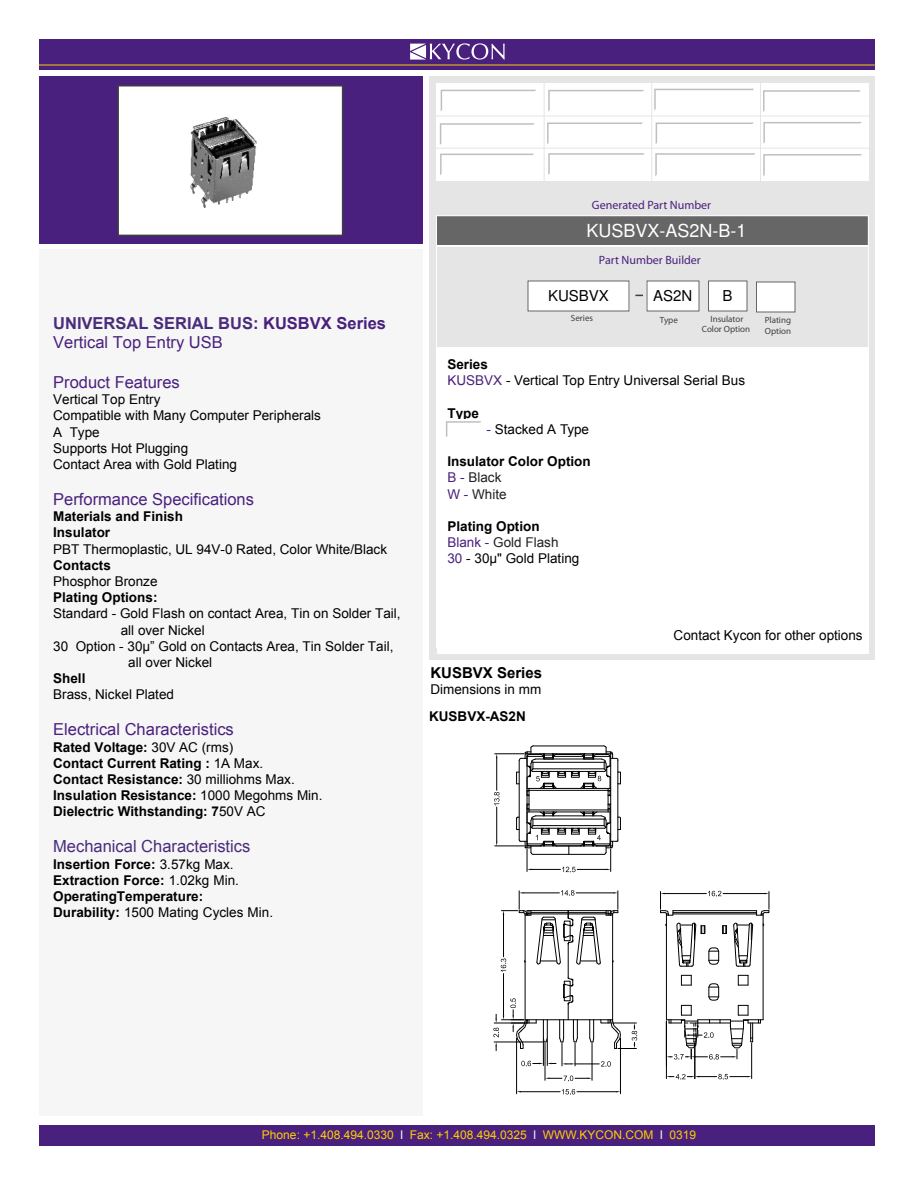
<style>
.page{position:relative;width:918px;height:1188px;background:#fff}
.page>*{position:absolute;margin:0;border:0;box-sizing:border-box;transform-origin:0 0}
.t1{font:18px "Arial";color:#fff}
.t2{font:16.65px "Arial";color:#4a2c7c}
.t3{font:16.5px/19.8px "Arial";color:#4a207e}
.t4{font:700 15px "Arial";color:#000}
.t5{font:15px "Arial";color:#000}
.t6{font:13.65px "Arial";color:#000}
.t7{font:13.5px/16.2px "Arial";color:#000}
.t8{font:700 13.5px/16.2px "Arial";color:#000}
.t9{font:12px "Arial";color:#ffce00}
.t10{font:12px "Myriad";color:#4a207e}
.t11{font:9px/10.8px "Myriad";color:#3f3f3f;text-align:center}
.s1{font-weight:700;color:#4a2c7c}
.s2{font-weight:700}
.s3{font-weight:400}
.s4{color:#4a207e}
.s5{font-weight:400;color:#4a207e}
.s6{font-weight:400;color:#231f20}
.s7{color:#231f20}
.s8{color:#fff}
</style>
<div class="page">
<div style="left:39px;top:1125px;width:836px;height:21px;background:#4a207e"></div>
<div style="left:39px;top:39px;width:836px;height:30px;background:#4a207e"></div>
<hr style="left:39px;top:65px;width:836px;height:1px;background:#ffce00">
<svg style="left:410px;top:43px;width:95px;height:17px"></svg>
<div style="left:39px;top:249px;width:384px;height:867px;background:#f6f6f6"></div>
<div style="left:39px;top:76px;width:384px;height:168px;background:#4a207e"></div>
<div style="left:118px;top:86px;width:225px;height:149px;background:#fff"></div>
<div style="left:117px;top:85px;width:226px;height:151px;border:2px solid #3f3f3f"></div>
<div style="left:430px;top:76px;width:445px;height:584px;background:#e5e5e5"></div>
<div style="left:437px;top:348px;width:432px;height:306px;background:#fff"></div>
<div style="left:436px;top:216px;width:432px;height:30px;background:#666"></div>
<div style="left:436px;top:215px;width:433px;height:31px;border:1px solid #fff"></div>
<div style="left:647px;top:281px;width:52px;height:30px;background:#fff"></div>
<div style="left:528px;top:281px;width:101px;height:30px;background:#fff"></div>
<div style="left:708px;top:281px;width:39px;height:30px;background:#fff"></div>
<div style="left:756px;top:282px;width:39px;height:30px;background:#fff"></div>
<div style="left:436px;top:83px;width:432px;height:97px;background:#fff"></div>
<hr style="left:434px;top:116px;width:436px;height:1px;background:#e5e5e5">
<hr style="left:435px;top:148px;width:435px;height:1px;background:#e5e5e5">
<hr style="left:544px;top:80px;width:1px;height:111px;background:#e5e5e5">
<hr style="left:651px;top:80px;width:1px;height:106px;background:#e5e5e5">
<hr style="left:760px;top:80px;width:1px;height:106px;background:#e5e5e5">
<svg style="left:676px;top:922px;width:51px;height:45px"></svg>
<svg style="left:733px;top:922px;width:21px;height:45px"></svg>
<hr style="left:673px;top:914px;width:84px;height:1px;background:#000">
<hr style="left:673px;top:912px;width:84px;height:1px;background:#000">
<hr style="left:673px;top:910px;width:84px;height:1px;background:#000">
<hr style="left:763px;top:914px;width:1px;height:106px;background:#000">
<hr style="left:666px;top:914px;width:1px;height:106px;background:#000">
<svg style="left:494px;top:745px;width:127px;height:127px"></svg>
<hr style="left:545px;top:1043px;width:1px;height:37px;background:#000">
<hr style="left:592px;top:1043px;width:1px;height:37px;background:#000">
<svg style="left:545px;top:1076px;width:47px;height:5px"></svg>
<hr style="left:516px;top:1038px;width:1px;height:56px;background:#000">
<hr style="left:620px;top:1038px;width:1px;height:56px;background:#000">
<hr style="left:521px;top:1091px;width:39px;height:1px;background:#000">
<hr style="left:577px;top:1091px;width:39px;height:1px;background:#000">
<svg style="left:562px;top:1089px;width:13px;height:6px"></svg>
<hr style="left:665px;top:893px;width:41px;height:1px;background:#000">
<hr style="left:723px;top:893px;width:42px;height:1px;background:#000">
<svg style="left:660px;top:892px;width:14px;height:24px"></svg>
<svg style="left:756px;top:892px;width:14px;height:24px"></svg>
<svg style="left:708px;top:891px;width:13px;height:5px"></svg>
<hr style="left:751px;top:1043px;width:1px;height:36px;background:#000">
<hr style="left:666px;top:1021px;width:1px;height:58px;background:#000">
<hr style="left:695px;top:1043px;width:1px;height:36px;background:#000">
<svg style="left:666px;top:1074px;width:86px;height:6px"></svg>
<svg style="left:666px;top:975px;width:97px;height:85px"></svg>
<svg style="left:493px;top:890px;width:144px;height:177px"></svg>
<hr style="left:568px;top:944px;width:1px;height:33px;background:#000">
<img style="left:190px;top:117px;width:67px;height:91px">
<svg style="left:440px;top:89px;width:96px;height:22px"></svg>
<svg style="left:441px;top:90px;width:95px;height:21px"></svg>
<svg style="left:548px;top:90px;width:96px;height:21px"></svg>
<svg style="left:654px;top:88px;width:100px;height:1px"></svg>
<svg style="left:654px;top:89px;width:100px;height:21px"></svg>
<svg style="left:763px;top:90px;width:98px;height:22px"></svg>
<div style="left:438px;top:122px;width:98px;height:24px;background:#f3f3f3"></div>
<svg style="left:440px;top:123px;width:95px;height:22px"></svg>
<svg style="left:547px;top:122px;width:96px;height:1px"></svg>
<svg style="left:547px;top:123px;width:96px;height:21px"></svg>
<svg style="left:655px;top:122px;width:99px;height:22px"></svg>
<svg style="left:656px;top:123px;width:98px;height:21px"></svg>
<svg style="left:763px;top:122px;width:99px;height:22px"></svg>
<svg style="left:440px;top:153px;width:94px;height:1px"></svg>
<svg style="left:440px;top:154px;width:94px;height:21px"></svg>
<svg style="left:655px;top:153px;width:100px;height:23px"></svg>
<svg style="left:763px;top:154px;width:99px;height:22px"></svg>
<svg style="left:548px;top:153px;width:97px;height:22px"></svg>
<svg style="left:446px;top:421px;width:35px;height:16px"></svg>
<p class="t10" style="left:592px;top:200px;width:121px">Generated Part Number</p>
<h1 class="t1" style="left:586px;top:221px;width:162px">KUSBVX-AS2N-B-1</h1>
<p class="t10" style="left:599px;top:255px;width:103px">Part Number Builder</p>
<p class="t3" style="left:53px;top:314px;width:334px"><span class="s1">UNIVERSAL SERIAL BUS</span><span class="s2">: KUSBVX Series<br></span>Vertical Top Entry USB</p>
<p class="t3" style="left:53px;top:374px;width:128px">Product Features</p>
<p class="t7" style="left:53px;top:393px;width:269px">Vertical Top Entry<br>Compatible with Many Computer Peripherals<br>A Type<br>Supports Hot Plugging<br>Contact Area with Gold Plating</p>
<p class="t3" style="left:53px;top:491px;width:202px">Performance Specifications</p>
<p class="t8" style="left:53px;top:510px;width:131px">Materials and Finish<br>Insulator</p>
<p class="t7" style="left:53px;top:542px;width:335px">PBT Thermoplastic, UL 94V-0 Rated, Color White/Black</p>
<p class="t8" style="left:53px;top:558px;width:59px">Contacts</p>
<p class="t7" style="left:53px;top:574px;width:106px">Phosphor Bronze</p>
<p class="t8" style="left:53px;top:591px;width:106px">Plating Options:</p>
<p class="t7" style="left:53px;top:607px;width:349px">Standard - Gold Flash on contact Area, Tin on Solder Tail,</p>
<p class="t7" style="left:121px;top:623px;width:86px">all over Nickel</p>
<p class="t7" style="left:53px;top:639px;width:342px">30 Option - 30µî Gold on Contacts Area, Tin Solder Tail,</p>
<p class="t7" style="left:128px;top:655px;width:86px">all over Nickel</p>
<p class="t8" style="left:53px;top:672px;width:34px">Shell</p>
<p class="t7" style="left:53px;top:688px;width:122px">Brass, Nickel Plated</p>
<p class="t3" style="left:53px;top:721px;width:182px">Electrical Characteristics</p>
<p class="t8" style="left:53px;top:740px;width:271px">Rated Voltage: <span class="s3">30V AC (rms)<br></span>Contact Current Rating : <span class="s3">1A Max.<br></span>Contact Resistance: <span class="s3">30 milliohms Max.<br></span>Insulation Resistance: <span class="s3">1000 Megohms Min.<br></span>Dielectric Withstanding: 7<span class="s3">50V AC</span></p>
<p class="t2" style="left:53px;top:840px;width:199px">Mechanical Characteristics</p>
<p class="t8" style="left:53px;top:857px;width:221px">Insertion Force: <span class="s3">3.57kg Max.<br></span>Extraction Force: <span class="s3">1.02kg Min.<br></span>OperatingTemperature:<br>Durability: <span class="s3">1500 Mating Cycles Min.</span></p>
<p class="t5" style="left:548px;top:287px;width:62px">KUSBVX</p>
<p class="t5" style="left:653px;top:287px;width:41px">AS2N</p>
<p class="t5" style="left:722px;top:287px;width:12px">B</p>
<p class="t11" style="left:571px;top:313px;width:24px">Series</p>
<p class="t11" style="left:702px;top:314px;width:50px">Insulator<br>Color Option</p>
<p class="t11" style="left:765px;top:316px;width:28px;text-align:left">Plating<br>Option</p>
<p class="t11" style="left:660px;top:315px;width:19px">Type</p>
<p class="t7" style="left:447px;top:357px;width:299px"><span class="s2">Series<br></span><span class="s4">KUSBVX</span> - Vertical Top Entry Universal Serial Bus</p>
<p class="t7" style="left:447px;top:406px;width:143px"><span class="s2">Type<br></span><span class="s4">AS2N -</span> Stacked A Type</p>
<p class="t8" style="left:447px;top:455px;width:145px">Insulator Color Option<br><span class="s5">B -</span> <span class="s6">Black<br></span><span class="s5">W -</span> <span class="s6">White</span></p>
<p class="t7" style="left:447px;top:519px;width:133px"><span class="s2">Plating Option<br></span><span class="s4">Blank -</span> <span class="s7">Gold Flash<br></span><span class="s4">30</span> - 30µ" Gold Plating</p>
<p class="t4" style="left:430px;top:667px;width:113px">KUSBVX Series</p>
<p class="t7" style="left:430px;top:682px;width:113px">Dimensions in mm</p>
<p class="t8" style="left:429px;top:710px;width:98px">KUSBVX-AS2N</p>
<p class="t6" style="left:674px;top:630px;width:191px">Contact Kycon for other options</p>
<p class="t9" style="left:262px;top:1131px;width:436px">Phone: +1.408.494.0330 <span class="s8">l</span> Fax: +1.408.494.0325 <span class="s8">l</span> WWW.KYCON.COM <span class="s8">l</span> 0319</p>
</div>
